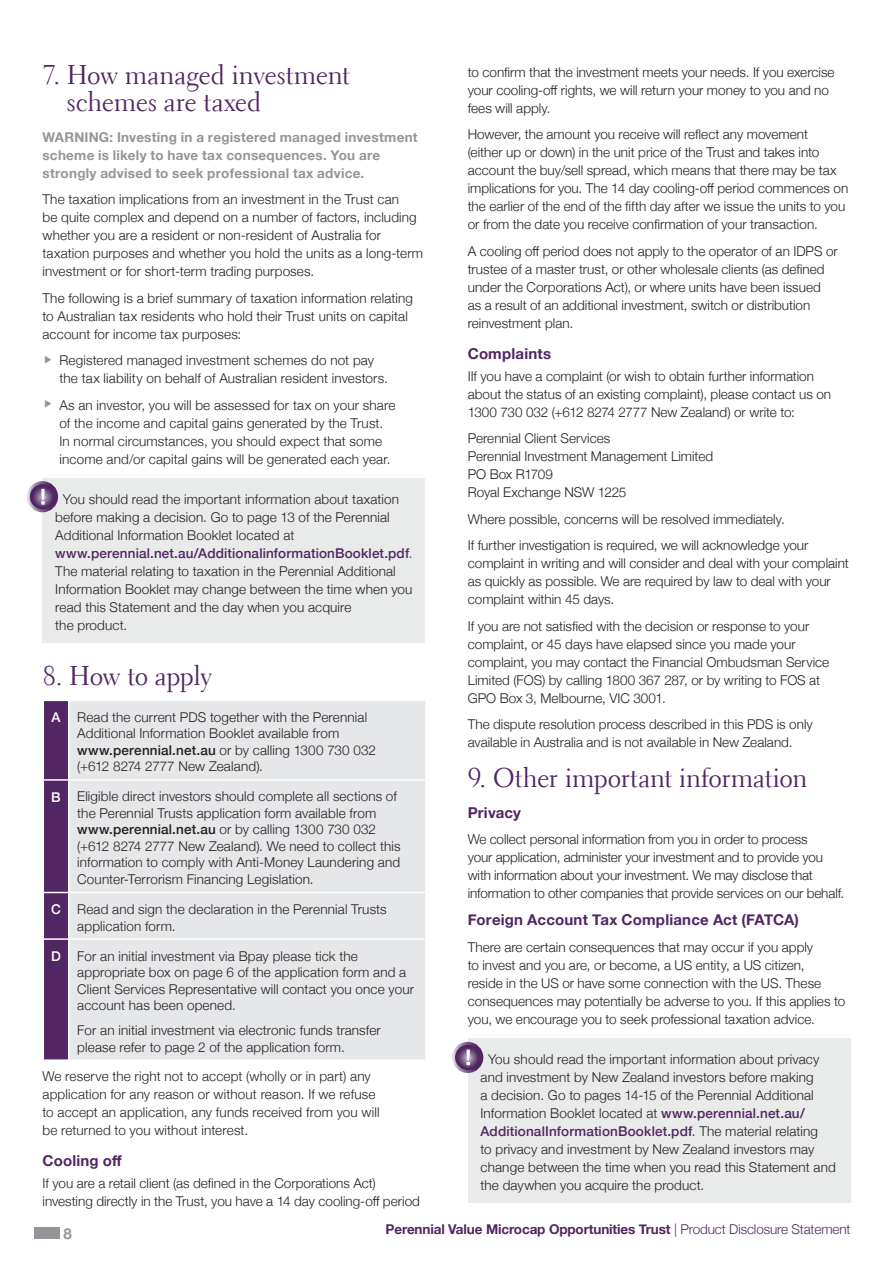
<style>
.page{position:relative;width:893px;height:1263px;background:#fff}
.page>*{position:absolute;margin:0;border:0;box-sizing:border-box;transform-origin:0 0}
.t1{font:27px/27px "Electra LT";letter-spacing:-.01em;color:#512662}
.t2{font:700 15px "Helvetica Neue";letter-spacing:.01em;color:#512662}
.t3{font:700 15px "Helvetica Neue";color:#939598}
.t4{font:300 13.5px/18px "Helvetica Neue";letter-spacing:.005em;color:#231f20}
.t5{font:700 13.5px/18px "Helvetica Neue";letter-spacing:.02em;color:#939598}
.t6{font:700 13.5px "Helvetica Neue";letter-spacing:-.01em;color:#512662}
.s1{font-weight:500;color:#512662}
.s2{color:#512662}
.s3{font-weight:500;color:#fff}
.s4{font-weight:500}
.s5{font-weight:300}
</style>
<div class="page">
<div style="left:35px;top:1227px;width:25px;height:11px;background:#939598"></div>
<div style="left:43px;top:478px;width:382px;height:165px;background:#e9eaea"></div>
<div style="left:70px;top:701px;width:355px;height:358px;background:#e6e7e9"></div>
<div style="left:43px;top:700px;width:26px;height:359px;background:#512662"></div>
<hr style="left:43px;top:893px;width:1px;height:45px;background:#fff">
<hr style="left:43px;top:938px;width:26px;height:2px;background:#fff">
<hr style="left:43px;top:940px;width:1px;height:119px;background:#fff">
<hr style="left:69px;top:779px;width:358px;height:2px;background:#fff">
<hr style="left:69px;top:892px;width:358px;height:1px;background:#fff">
<hr style="left:69px;top:938px;width:358px;height:2px;background:#fff">
<hr style="left:68px;top:701px;width:2px;height:78px;background:#fff">
<hr style="left:68px;top:781px;width:2px;height:111px;background:#fff">
<hr style="left:68px;top:893px;width:2px;height:45px;background:#fff">
<hr style="left:68px;top:940px;width:2px;height:119px;background:#fff">
<div style="left:468px;top:1038px;width:382px;height:164px;background:#e9eaea"></div>
<svg style="left:28px;top:483px;width:29px;height:28px"></svg>
<div style="left:27px;top:481px;width:31px;height:31px;border:3px solid #fff;border-radius:50%"></div>
<svg style="left:41px;top:489px;width:4px;height:16px"></svg>
<svg style="left:454px;top:1043px;width:28px;height:28px"></svg>
<div style="left:452px;top:1042px;width:31px;height:31px;border:3px solid #fff;border-radius:50%"></div>
<svg style="left:466px;top:1049px;width:4px;height:16px"></svg>
<h1 class="t1" style="left:67px;top:61px;width:284px;text-indent:-24px">7. How managed investment schemes are taxed</h1>
<p class="t5" style="left:43px;top:128px;width:377px">WARNING: Investing in a registered managed investment scheme is likely to have tax consequences. You are strongly advised to seek professional tax advice.</p>
<p class="t4" style="left:43px;top:189px;width:382px">The taxation implications from an investment in the Trust can<br>be quite complex and depend on a number of factors, including whether you are a resident or non-resident of Australia for taxation purposes and whether you hold the units as a long-term investment or for short-term trading purposes.</p>
<p class="t4" style="left:43px;top:288px;width:372px">The following is a brief summary of taxation information relating to Australian tax residents who hold their Trust units on capital account for income tax purposes:</p>
<p class="t4" style="left:60px;top:350px;width:330px">Registered managed investment schemes do not pay the tax liability on behalf of Australian resident investors.</p>
<p class="t4" style="left:60px;top:395px;width:337px">As an investor, you will be assessed for tax on your share of the income and capital gains generated by the Trust.<br>In normal circumstances, you should expect that some income and/or capital gains will be generated each year.</p>
<p class="t4" style="left:55px;top:489px;width:359px;text-indent:8px">You should read the important information about taxation before making a decision. Go to page 13 of the Perennial Additional Information Booklet located at <span class="s1">www.perennial.net.au/AdditionalinformationBooklet.pdf</span><span class="s2">.<br></span>The material relating to taxation in the Perennial Additional Information Booklet may change between the time when you read this Statement and the day when you acquire<br>the product.</p>
<h1 class="t1" style="left:43px;top:662px;width:171px">8. How to apply</h1>
<p class="t4" style="left:77px;top:708px;width:300px;line-height:16.5px;text-indent:-26px"><span class="s3">A</span> Read the current PDS together with the Perennial Additional Information Booklet available from <span class="s4">www.perennial.net.au</span> or by calling 1300 730 032 (+612 8274 2777 New Zealand).</p>
<p class="t4" style="left:77px;top:787px;width:325px;line-height:16.5px;text-indent:-26px"><span class="s3">B</span> Eligible direct investors should complete all sections of the Perennial Trusts application form available from <span class="s4">www.perennial.net.au</span> or by calling 1300 730 032 (+612 8274 2777 New Zealand). We need to collect this information to comply with Anti-Money Laundering and Counter-Terrorism Financing Legislation.</p>
<p class="t4" style="left:77px;top:900px;width:311px;line-height:16.5px;text-indent:-26px"><span class="s3">C</span> Read and sign the declaration in the Perennial Trusts application form.</p>
<p class="t4" style="left:77px;top:946px;width:338px;line-height:16.5px;text-indent:-26px"><span class="s3">D</span> For an initial investment via Bpay please tick the appropriate box on page 6 of the application form and a Client Services Representative will contact you once your account has been opened.</p>
<p class="t4" style="left:77px;top:1021px;width:305px;line-height:16.5px">For an initial investment via electronic funds transfer please refer to page 2 of the application form.</p>
<p class="t4" style="left:43px;top:1066px;width:338px">We reserve the right not to accept (wholly or in part) any application for any reason or without reason. If we refuse to accept an application, any funds received from you will be returned to you without interest.</p>
<p class="t2" style="left:43px;top:1149px;width:81px">Cooling off</p>
<p class="t4" style="left:43px;top:1174px;width:379px">If you are a retail client (as defined in the Corporations Act) investing directly in the Trust, you have a 14 day cooling-off period</p>
<p class="t4" style="left:468px;top:62px;width:368px">to confirm that the investment meets your needs. If you exercise your cooling-off rights, we will return your money to you and no fees will apply.</p>
<p class="t4" style="left:468px;top:125px;width:382px">However, the amount you receive will reflect any movement<br>(either up or down) in the unit price of the Trust and takes into account the buy/sell spread, which means that there may be tax implications for you. The 14 day cooling-off period commences on the earlier of the end of the fifth day after we issue the units to you or from the date you receive confirmation of your transaction.</p>
<p class="t4" style="left:468px;top:241px;width:372px">A cooling off period does not apply to the operator of an IDPS or trustee of a master trust, or other wholesale clients (as defined under the Corporations Act), or where units have been issued as a result of an additional investment, switch or distribution reinvestment plan.</p>
<p class="t2" style="left:468px;top:341px;width:85px">Complaints</p>
<p class="t4" style="left:468px;top:366px;width:365px">IIf you have a complaint (or wish to obtain further information about the status of an existing complaint), please contact us on<br>1300 730 032 (+612 8274 2777 New Zealand) or write to:</p>
<p class="t4" style="left:468px;top:429px;width:247px">Perennial Client Services<br>Perennial Investment Management Limited<br>PO Box R1709<br>Royal Exchange NSW 1225</p>
<p class="t4" style="left:468px;top:505px;width:342px;line-height:26.5px">Where possible, concerns will be resolved immediately.<br>If further investigation is required, we will acknowledge your</p>
<p class="t4" style="left:468px;top:554px;width:383px">complaint in writing and will consider and deal with your complaint as quickly as possible. We are required by law to deal with your complaint within 45 days.</p>
<p class="t4" style="left:468px;top:616px;width:363px">If you are not satisfied with the decision or response to your complaint, or 45 days have elapsed since you made your complaint, you may contact the Financial Ombudsman Service Limited (FOS) by calling 1800 367 287, or by writing to FOS at GPO Box 3, Melbourne, VIC 3001.</p>
<p class="t4" style="left:468px;top:715px;width:347px">The dispute resolution process described in this PDS is only available in Australia and is not available in New Zealand.</p>
<h1 class="t1" style="left:468px;top:764px;width:341px">9. Other important information</h1>
<p class="t2" style="left:468px;top:801px;width:55px">Privacy</p>
<p class="t4" style="left:468px;top:830px;width:378px">We collect personal information from you in order to process<br>your application, administer your investment and to provide you with information about your investment. We may disclose that information to other companies that provide services on our behalf.</p>
<p class="t2" style="left:468px;top:908px;width:333px">Foreign Account Tax Compliance Act (FATCA)</p>
<p class="t4" style="left:468px;top:937px;width:379px">There are certain consequences that may occur if you apply<br>to invest and you are, or become, a US entity, a US citizen,<br>reside in the US or have some connection with the US. These consequences may potentially be adverse to you. If this applies to you, we encourage you to seek professional taxation advice.</p>
<p class="t4" style="left:480px;top:1049px;width:357px;text-indent:8px">You should read the important information about privacy and investment by New Zealand investors before making<br>a decision. Go to pages 14-15 of the Perennial Additional Information Booklet located at <span class="s1">www.perennial.net.au/ AdditionalInformationBooklet.pdf</span>. The material relating<br>to privacy and investment by New Zealand investors may change between the time when you read this Statement and the daywhen you acquire the product.</p>
<p class="t3" style="left:64px;top:1221px;width:10px">8</p>
<p class="t6" style="left:386px;top:1218px;width:466px">Perennial Value Microcap Opportunities Trust <span class="s5">| Product Disclosure Statement</span></p>
</div>
